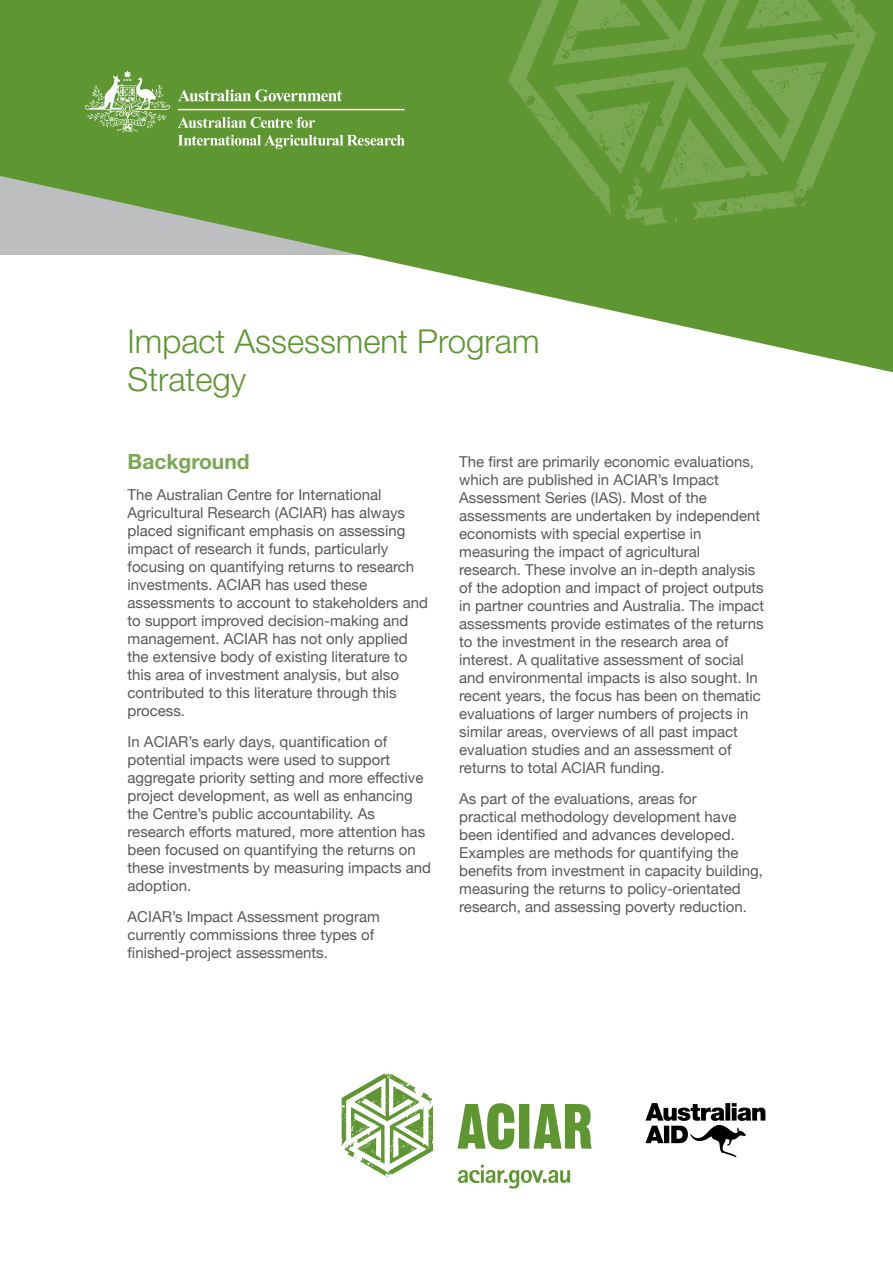
<style>
.page{position:relative;width:893px;height:1263px;background:#fff}
.page>*{position:absolute;margin:0;border:0;box-sizing:border-box;transform-origin:0 0}
.t1{font:300 33px/38px "Helvetica Neue";color:#5e9732}
.t2{font:700 21px "Helvetica Neue";color:#7aa751}
.t3{font:15px/18px "Helvetica Neue";color:#58595b}
</style>
<div class="page">
<svg style="left:0;top:0;width:893px;height:372px;fill:#5e9732"></svg>
<svg style="left:508px;top:0;width:368px;height:226px;background:#689c3d"></svg>
<svg style="left:178px;top:89px;width:164px;height:12px"></svg>
<svg style="left:85px;top:70px;width:85px;height:63px;background:#82ae60"></svg>
<hr style="left:178px;top:109px;width:227px;height:1px;background:#fff">
<svg style="left:178px;top:117px;width:137px;height:11px;background:#94ba77"></svg>
<svg style="left:178px;top:135px;width:227px;height:14px;background:#8cb46d"></svg>
<svg style="left:342px;top:1071px;width:250px;height:117px"></svg>
<svg style="left:645px;top:1103px;width:120px;height:54px"></svg>
<h1 class="t1" style="left:128px;top:322px;width:413px">Impact Assessment Program<br>Strategy</h1>
<h2 class="t2" style="left:128px;top:449px;width:124px">Background</h2>
<p class="t3" style="left:128px;top:487px;width:302px">The Australian Centre for International Agricultural Research (ACIAR) has always placed significant emphasis on assessing impact of research it funds, particularly focusing on quantifying returns to research investments. ACIAR has used these assessments to account to stakeholders and to support improved decision-making and management. ACIAR has not only applied the extensive body of existing literature to this area of investment analysis, but also contributed to this literature through this process.</p>
<p class="t3" style="left:128px;top:733px;width:305px">In ACIAR’s early days, quantification of potential impacts were used to support aggregate priority setting and more effective project development, as well as enhancing the Centre’s public accountability. As research efforts matured, more attention has been focused on quantifying the returns on these investments by measuring impacts and adoption.</p>
<p class="t3" style="left:128px;top:908px;width:254px">ACIAR’s Impact Assessment program currently commissions three types of finished-project assessments.</p>
<p class="t3" style="left:459px;top:454px;width:307px">The first are primarily economic evaluations, which are published in ACIAR’s Impact Assessment Series (IAS). Most of the assessments are undertaken by independent economists with special expertise in measuring the impact of agricultural research. These involve an in-depth analysis of the adoption and impact of project outputs in partner countries and Australia. The impact assessments provide estimates of the returns to the investment in the research area of interest. A qualitative assessment of social and environmental impacts is also sought. In recent years, the focus has been on thematic evaluations of larger numbers of projects in similar areas, overviews of all past impact evaluation studies and an assessment of returns to total ACIAR funding.</p>
<p class="t3" style="left:459px;top:790px;width:305px">As part of the evaluations, areas for<br>practical methodology development have been identified and advances developed.<br>Examples are methods for quantifying the benefits from investment in capacity building, measuring the returns to policy-orientated research, and assessing poverty reduction.</p>
</div>
